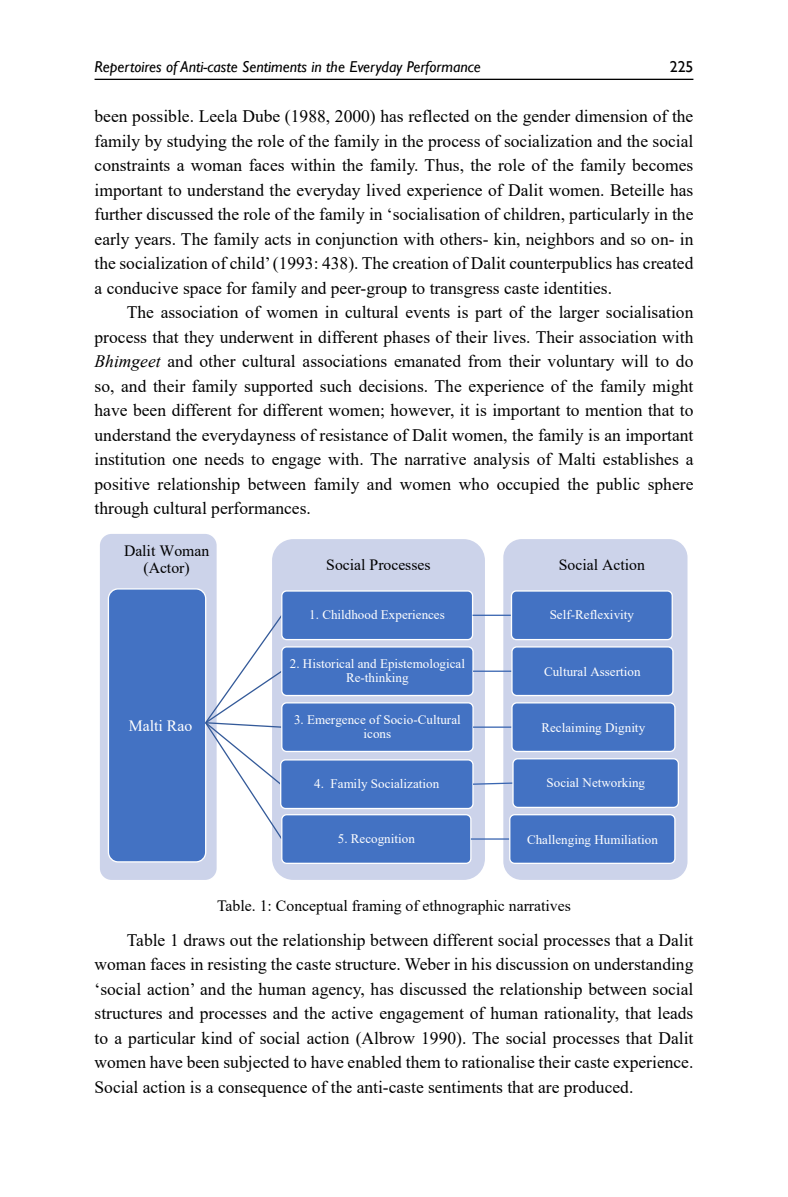
<style>
.page{position:relative;width:788px;height:1197px;background:#fff}
.page>*{position:absolute;margin:0;border:0;box-sizing:border-box;transform-origin:0 0}
.First_Paragraph{font:17.5px/24.5px "Times New Roman";color:#000;text-align:justify}
.Fig_Caption{font:15.75px/16.8px "Times New Roman";color:#000;text-align:center}
.t1{font:15.75px "Times New Roman";color:#000}
.t2{font:italic 15.75px "Gill Sans";color:#000}
.t3{font:15.75px "Times New Roman";color:#fff}
.t4{font:15.75px "Gill Sans";color:#000}
.t5{font:13.12px/13.8px "Times New Roman";color:#fff;text-align:center}
.s1{font-style:italic}
.s2{font-style:inherit}
</style>
<div class="page">
<hr style="left:94px;top:79px;width:599px;height:1px;background:#000">
<div style="left:503px;top:539px;width:184px;height:341px;background:#ccd3ea;border-radius:18px"></div>
<img style="left:508px;top:592px;width:168px;height:272px">
<img style="left:503px;top:552px;width:185px;height:26px">
<div style="left:272px;top:539px;width:213px;height:341px;background:#ccd3ea;border-radius:21px"></div>
<img style="left:283px;top:596px;width:195px;height:268px">
<div style="left:100px;top:534px;width:117px;height:346px;background:#ccd3ea;border-radius:12px"></div>
<img style="left:216px;top:542px;width:1px;height:36px">
<div style="left:108px;top:588px;width:98px;height:275px;background:#4372c3;border:1px solid #fff;border-radius:10px"></div>
<img style="left:113px;top:588px;width:92px;height:258px">
<svg style="left:281px;top:590px;width:192px;height:50px"></svg>
<div style="left:283px;top:592px;width:188px;height:46px;background:#4372c3"></div>
<hr style="left:472px;top:615px;width:39px;height:1px;background:#3a66b1">
<svg style="left:511px;top:590px;width:161px;height:50px"></svg>
<div style="left:513px;top:592px;width:157px;height:46px;background:#4372c3"></div>
<svg style="left:281px;top:646px;width:192px;height:50px"></svg>
<div style="left:283px;top:648px;width:188px;height:46px;background:#4372c3"></div>
<hr style="left:473px;top:671px;width:39px;height:1px;background:#3a66b1">
<div style="left:511px;top:646px;width:162px;height:50px;background:#4372c3;border:1px solid #fff;border-radius:5px"></div>
<div style="left:281px;top:702px;width:192px;height:50px;background:#4372c3;border:1px solid #fff;border-radius:5px"></div>
<hr style="left:473px;top:727px;width:39px;height:1px;background:#3a66b1">
<div style="left:511px;top:702px;width:164px;height:50px;background:#4372c3;border:1px solid #fff;border-radius:5px"></div>
<svg style="left:280px;top:759px;width:193px;height:50px"></svg>
<div style="left:283px;top:761px;width:188px;height:46px;background:#4372c3"></div>
<svg style="left:471px;top:782px;width:41px;height:4px"></svg>
<div style="left:512px;top:758px;width:167px;height:50px;background:#4372c3;border:1px solid #fff;border-radius:5px"></div>
<svg style="left:204px;top:613px;width:79px;height:228px"></svg>
<svg style="left:281px;top:814px;width:190px;height:50px"></svg>
<div style="left:283px;top:816px;width:186px;height:46px;background:#4372c3"></div>
<hr style="left:471px;top:838px;width:38px;height:2px;background:#3a66b1">
<div style="left:509px;top:814px;width:166px;height:50px;background:#4372c3;border:1px solid #fff;border-radius:5px"></div>
<p class="t2" style="left:94px;top:58px;width:387px">Repertoires of Anti-caste Sentiments in the Everyday Performance</p>
<p class="t4" style="left:669px;top:58px;width:25px">225</p>
<p class="First_Paragraph" style="left:94px;top:104px;width:600px">been possible. Leela Dube (1988, 2000) has reflected on the gender dimension of the family by studying the role of the family in the process of socialization and the social constraints a woman faces within the family. Thus, the role of the family becomes important to understand the everyday lived experience of Dalit women. Beteille has further discussed the role of the family in ‘socialisation of children, particularly in the early years. The family acts in conjunction with others- kin, neighbors and so on- in the socialization of child’ (1993: 438). The creation of Dalit counterpublics has created a conducive space for family and peer-group to transgress caste identities.</p>
<p class="First_Paragraph" style="left:94px;top:300px;width:600px;text-indent:32px">The association of women in cultural events is part of the larger socialisation process that they underwent in different phases of their lives. Their association with <span class="s1">Bhimgeet</span> and other cultural associations emanated from their voluntary will to do so, and their family supported such decisions. The experience of the family might have been different for different women; however, it is important to mention that to understand the everydayness of resistance of Dalit women, the family is an important institution one needs to engage with. The narrative analysis of Malti establishes a positive relationship between family and women who occupied the public sphere through cultural performances.</p>
<p class="Fig_Caption" style="left:100px;top:359px;width:592px">The narrative analysis of Malti establishes a positive relationship between family and women</p>
<p class="Fig_Caption" style="left:100px;top:395px;width:399px">who occupied the public sphere through cultural performances.</p>
<p class="Fig_Caption" style="left:124px;top:542px;width:87px">Dalit Woman (Actor)</p>
<p class="t3" style="left:129px;top:715px;width:65px">Malti Rao</p>
<p class="Fig_Caption" style="left:326px;top:556px;width:106px">Social Processes</p>
<p class="Fig_Caption" style="left:558px;top:556px;width:88px">Social Action</p>
<p class="t5" style="left:309px;top:608px;width:137px">1. Childhood Experiences</p>
<p class="t5" style="left:549px;top:608px;width:86px">Self-Reflexivity</p>
<p class="t5" style="left:290px;top:657px;width:177px">2. Historical and Epistemological<br>Re-thinking</p>
<p class="t5" style="left:544px;top:664px;width:98px">Cultural Assertion</p>
<p class="t5" style="left:294px;top:712px;width:168px">3. Emergence of Socio-Cultural icons</p>
<p class="t5" style="left:541px;top:720px;width:105px">Reclaiming Dignity</p>
<p class="t5" style="left:314px;top:777px;width:126px">4. Family Socialization</p>
<p class="t5" style="left:546px;top:776px;width:100px">Social Networking</p>
<p class="t5" style="left:338px;top:832px;width:79px">5. Recognition</p>
<p class="t5" style="left:527px;top:832px;width:132px">Challenging Humiliation</p>
<p class="Fig_Caption" style="left:217px;top:897px;width:355px">Table. 1: Conceptual framing of ethnographic narratives</p>
<p class="First_Paragraph" style="left:94px;top:927px;width:600px;text-indent:32px">Table 1 draws out the relationship between different social processes that a Dalit woman faces in resisting the caste structure. Weber in his discussion on understanding ‘social action’ and the human agency, has discussed the relationship between social structures and processes and the active engagement of human rationality, that leads to a particular kind of social action (Albrow 1990). The social processes that Dalit women have been subjected to have enabled them to rationalise their caste experience.<br>Social action is a consequence of the anti-caste sentiments that are produced.</p>
<p class="Fig_Caption" style="left:228px;top:898px;width:205px">able. 1: Conceptual framing of e</p>
<p class="Fig_Caption" style="left:459px;top:898px;width:22px">g a</p>
<p class="Fig_Caption" style="left:531px;top:898px;width:14px">ra</p>
<p class="t1" style="left:100px;top:1004px;width:592px"><span class="s2">faces</span> in resisting the caste structure. Weber in his discussion on understanding ‗social action‘</p>
<p class="Fig_Caption" style="left:100px;top:1079px;width:592px">and the active engagement of human rationality, that leads to a particular kind of social action</p>
</div>
